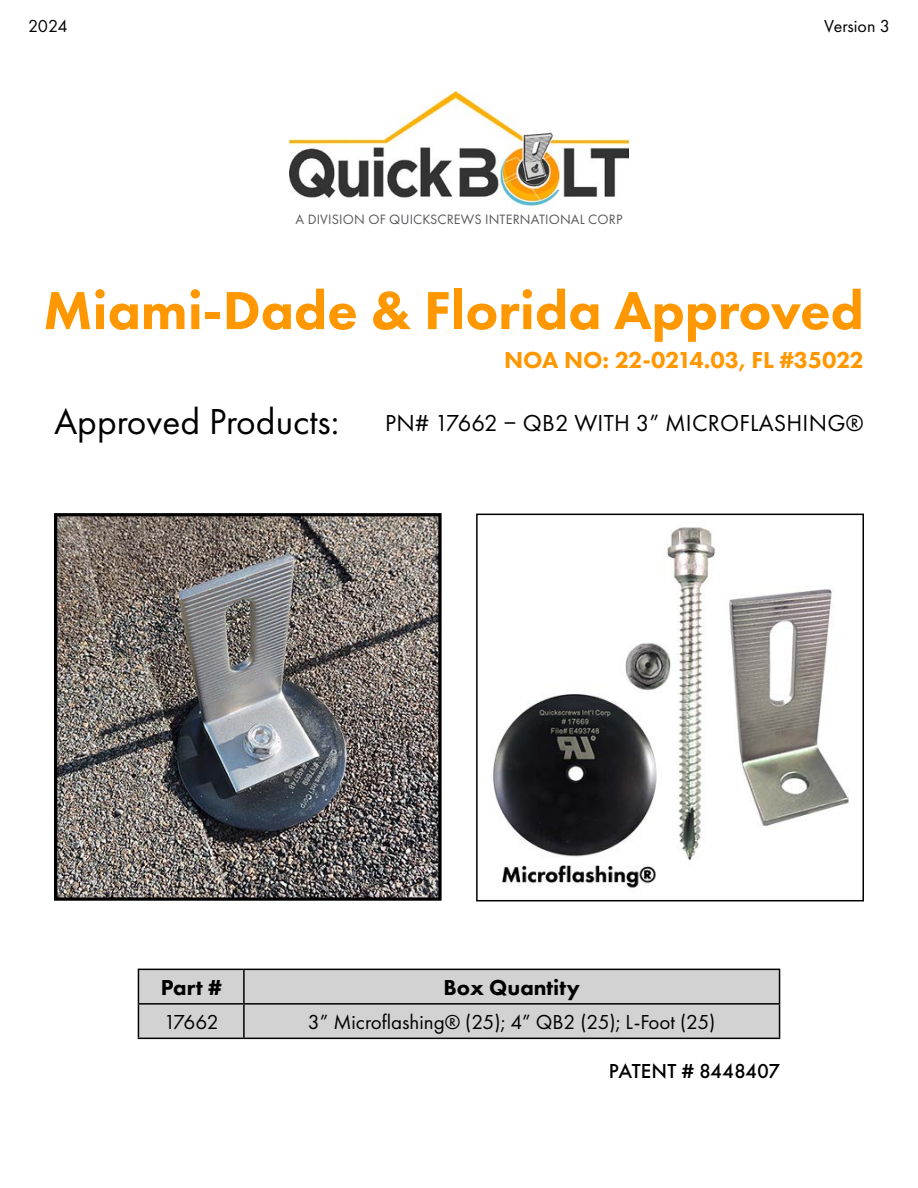
<style>
.page{position:relative;width:918px;height:1188px;background:#fff}
.page>*{position:absolute;margin:0;border:0;box-sizing:border-box;transform-origin:0 0}
.t1{font:800 55.5px "Futura PT";color:#ff9700}
.t2{font:24px "Futura PT";letter-spacing:.01em;color:#000}
.t3{font:800 24px "Futura PT";letter-spacing:-.01em;color:#ff9700}
.t4{font:800 22.5px "Futura PT";color:#000}
.t5{font:21px "Futura PT";color:#000}
.t6{font:500 21px "Futura PT";color:#000}
.t7{font:18px "Futura PT";color:#000}
.t8{font:14.1px "Futura PT";letter-spacing:.01em;color:#58595b}
.s1{font-size:37.5px}
</style>
<div class="page">
<img style="left:289px;top:92px;width:340px;height:115px">
<div style="left:139px;top:970px;width:640px;height:68px;background:#d2d2d2"></div>
<hr style="left:138px;top:969px;width:106px;height:1px;background:#000">
<hr style="left:138px;top:970px;width:1px;height:33px;background:#000">
<hr style="left:244px;top:969px;width:536px;height:1px;background:#000">
<hr style="left:243px;top:970px;width:2px;height:33px;background:#000">
<hr style="left:779px;top:970px;width:1px;height:33px;background:#000">
<hr style="left:138px;top:1003px;width:106px;height:2px;background:#000">
<hr style="left:138px;top:1005px;width:1px;height:33px;background:#000">
<hr style="left:244px;top:1003px;width:536px;height:2px;background:#000">
<hr style="left:243px;top:1005px;width:2px;height:33px;background:#000">
<hr style="left:779px;top:1005px;width:1px;height:33px;background:#000">
<hr style="left:138px;top:1038px;width:106px;height:1px;background:#000">
<hr style="left:244px;top:1038px;width:536px;height:1px;background:#000">
<img style="left:492px;top:527px;width:357px;height:361px">
<div style="left:476px;top:514px;width:388px;height:387px;border:2px solid #000"></div>
<img style="left:58px;top:517px;width:380px;height:380px">
<div style="left:54px;top:513px;width:388px;height:388px;border:3px solid #000"></div>
<p class="t7" style="left:28px;top:15px;width:41px">2024</p>
<p class="t7" style="left:824px;top:15px;width:67px">Version 3</p>
<p class="t8" style="left:296px;top:211px;width:328px">A DIVISION OF QUICKSCREWS INTERNATIONAL CORP</p>
<h1 class="t1" style="left:43px;top:276px;width:822px">Miami-Dade &amp; Florida Approved</h1>
<p class="t3" style="left:504px;top:345px;width:361px">NOA NO: 22-0214.03, FL #35022</p>
<p class="t2" style="left:54px;top:409px;width:811px"><span class="s1">Approved Products:</span> PN# 17662 – QB2 WITH 3” MICROFLASHING®</p>
<p class="t4" style="left:161px;top:974px;width:62px">Part #</p>
<p class="t4" style="left:444px;top:974px;width:138px">Box Quantity</p>
<p class="t5" style="left:164px;top:1010px;width:56px">17662</p>
<p class="t5" style="left:308px;top:1010px;width:409px">3” Microflashing® (25); 4” QB2 (25); L-Foot (25)</p>
<p class="t6" style="left:609px;top:1058px;width:173px">PATENT # 8448407</p>
</div>
